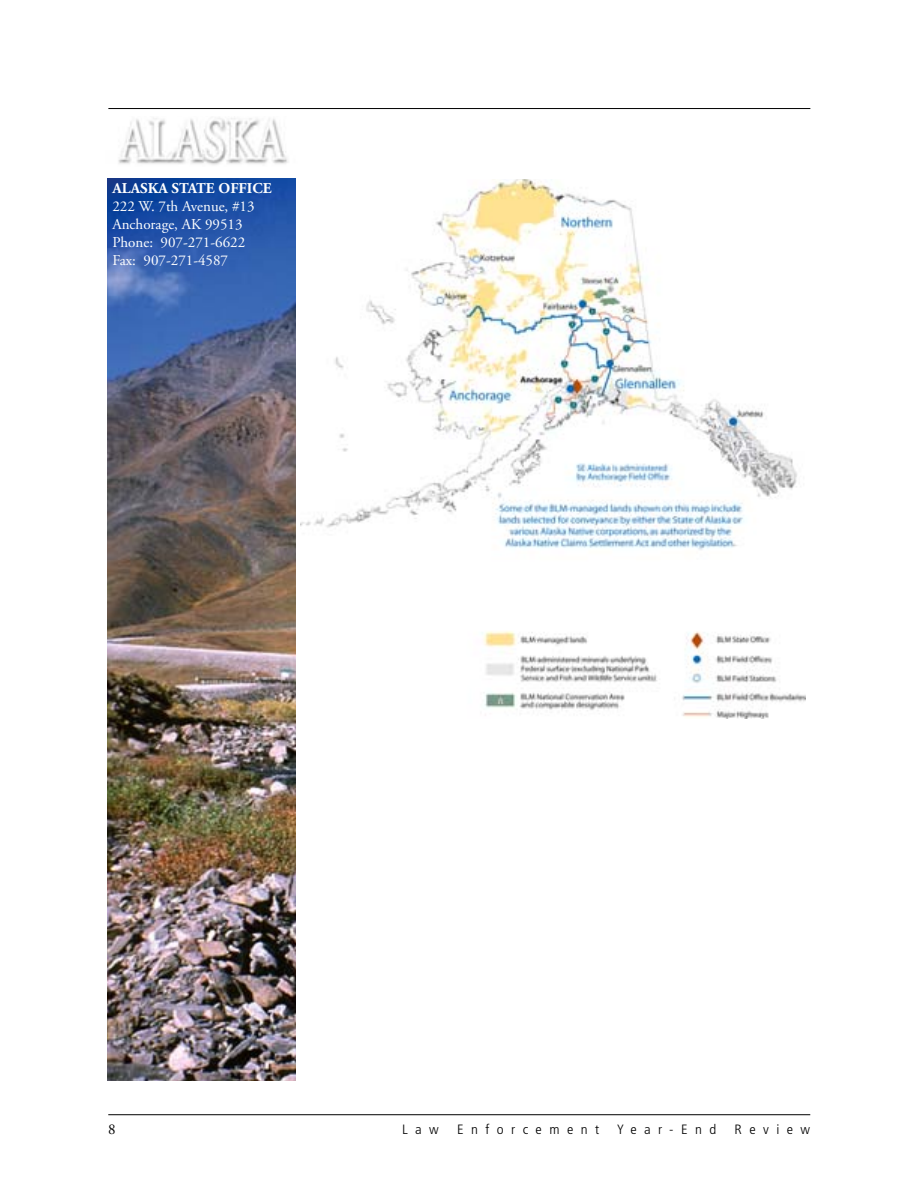
<style>
.page{position:relative;width:918px;height:1188px;background:#fff}
.page>*{position:absolute;margin:0;border:0;box-sizing:border-box;transform-origin:0 0}
.t1{font:15px/18px "Adobe Garamond";color:#fff}
.t2{font:700 15px "Adobe Garamond";color:#fff}
.t3{font:15px "Adobe Garamond";color:#000}
.t4{font:300 condensed 13.5px "Frutiger";letter-spacing:.5em;color:#000;scale:1.1 1}
</style>
<div class="page">
<hr style="left:108px;top:108px;width:702px;height:1px;background:#000">
<hr style="left:108px;top:1114px;width:702px;height:1px;background:#000">
<img style="left:108px;top:178px;width:188px;height:902px">
<img style="left:118px;top:118px;width:170px;height:47px">
<img style="left:300px;top:179px;width:505px;height:539px">
<p class="t2" style="left:112px;top:182px;width:161px">ALASKA STATE OFFICE</p>
<p class="t1" style="left:112px;top:198px;width:144px">222 W. 7th Avenue, #13<br>Anchorage, AK 99513<br>Phone: 907-271-6622<br>Fax: 907-271-4587</p>
<p class="t3" style="left:108px;top:1124px;width:9px">8</p>
<p class="t4" style="left:402px;top:1124px;width:35px">Law</p>
<p class="t4" style="left:457px;top:1124px;width:131px">Enforcement</p>
<p class="t4" style="left:617px;top:1124px;width:92px">Year-End</p>
<p class="t4" style="left:735px;top:1124px;width:70px">Review</p>
</div>
